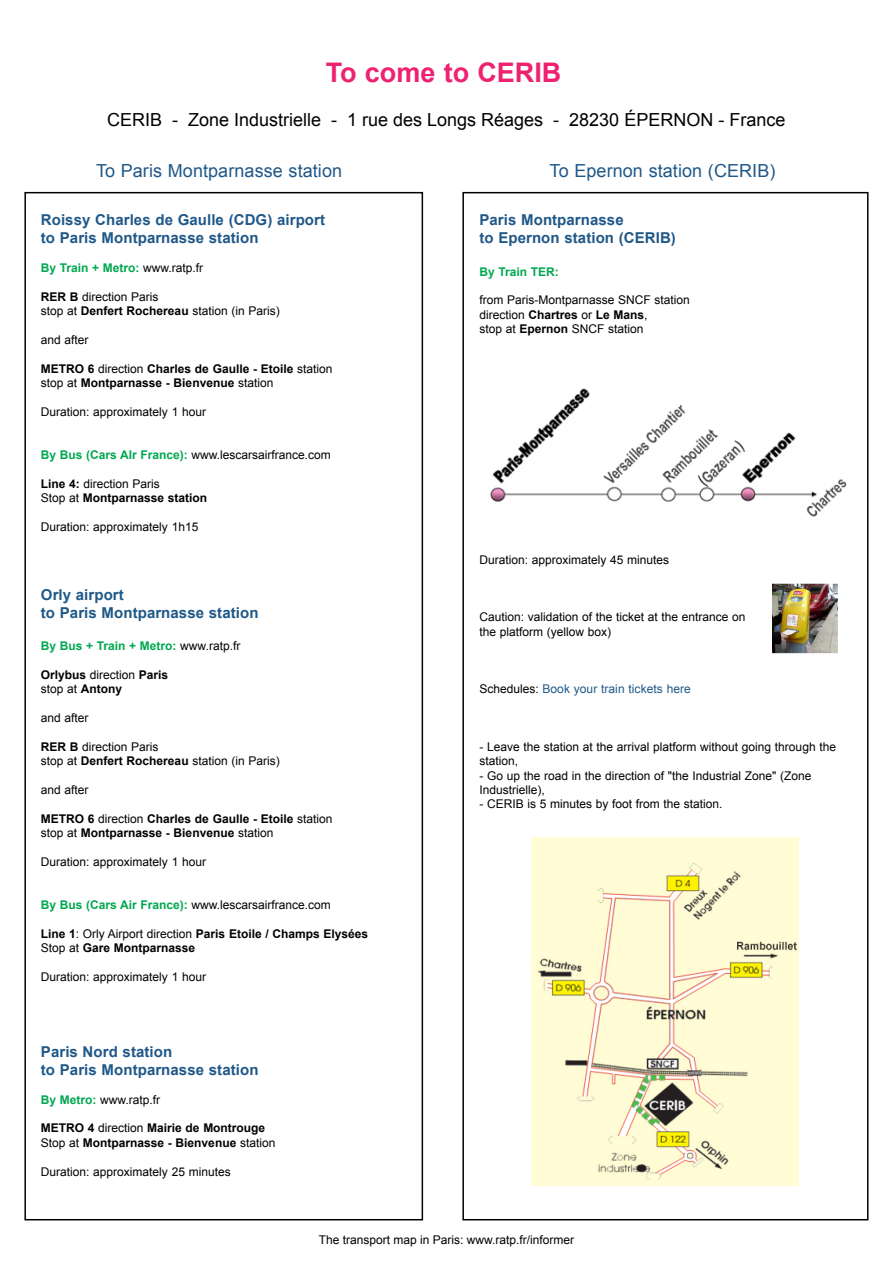
<style>
.page{position:relative;width:893px;height:1263px;background:#fff}
.page>*{position:absolute;margin:0;border:0;box-sizing:border-box;transform-origin:0 0}
.t1{font:700 27px "Arial";color:#ed2270}
.t2{font:18px "Arial";color:#000}
.t3{font:18px "Arial";letter-spacing:.005em;color:#205888}
.t4{font:700 15px/18px "Arial";letter-spacing:.005em;color:#205888}
.t5{font:12px/14.4px "Arial";color:#000}
.t6{font:700 12px/14.4px "Arial";color:#000}
.t7{font:700 12px "Arial";color:#00a850}
.t8{font:12px "Arial";letter-spacing:.005em;color:#205888}
.s1{font-weight:400;color:#000}
.s2{font-weight:700}
.s3{font-weight:400}
.s4{font-weight:700;color:#00a850}
.s5{color:#000}
</style>
<div class="page">
<div style="left:462px;top:192px;width:406px;height:1028px;border:2px solid #000"></div>
<img style="left:773px;top:584px;width:65px;height:70px">
<img style="left:490px;top:388px;width:357px;height:129px">
<img style="left:532px;top:838px;width:267px;height:348px">
<div style="left:24px;top:192px;width:399px;height:1028px;border:2px solid #000"></div>
<h1 class="t1" style="left:326px;top:54px;width:237px">To come to CERIB</h1>
<h2 class="t2" style="left:107px;top:107px;width:680px">CERIB - Zone Industrielle - 1 rue des Longs Réages - 28230 ÉPERNON - France</h2>
<h2 class="t3" style="left:96px;top:159px;width:248px">To Paris Montparnasse station</h2>
<h2 class="t3" style="left:550px;top:159px;width:227px">To Epernon station (CERIB)</h2>
<p class="t4" style="left:41px;top:211px;width:286px">Roissy Charles de Gaulle (CDG) airport to Paris Montparnasse station</p>
<p class="t7" style="left:41px;top:260px;width:164px">By Train + Metro: <span class="s1">www.ratp.fr</span></p>
<p class="t5" style="left:41px;top:289px;width:240px"><span class="s2">RER B</span> direction Paris<br>stop at <span class="s2">Denfert Rochereau</span> station (in Paris)</p>
<p class="t5" style="left:41px;top:333px;width:49px">and after</p>
<p class="t6" style="left:41px;top:362px;width:293px">METRO 6 <span class="s3">direction</span> Charles de Gaulle - Etoile <span class="s3">station stop at</span> Montparnasse - Bienvenue <span class="s3">station</span></p>
<p class="t5" style="left:41px;top:405px;width:167px">Duration: approximately 1 hour</p>
<p class="t5" style="left:41px;top:448px;width:291px"><span class="s4">By Bus (Cars AIr France):</span> www.lescarsairfrance.com</p>
<p class="t6" style="left:41px;top:477px;width:168px">Line 4: <span class="s3">direction Paris<br>Stop at</span> Montparnasse station</p>
<p class="t5" style="left:41px;top:520px;width:159px">Duration: approximately 1h15</p>
<p class="t4" style="left:41px;top:586px;width:219px">Orly airport<br>to Paris Montparnasse station</p>
<p class="t7" style="left:41px;top:638px;width:201px">By Bus + Train + Metro: <span class="s1">www.ratp.fr</span></p>
<p class="t6" style="left:41px;top:668px;width:129px">Orlybus <span class="s3">direction</span> Paris <span class="s3">stop at</span> Antony</p>
<p class="t5" style="left:41px;top:711px;width:49px">and after</p>
<p class="t5" style="left:41px;top:739px;width:240px"><span class="s2">RER B</span> direction Paris<br>stop at <span class="s2">Denfert Rochereau</span> station (in Paris)</p>
<p class="t5" style="left:41px;top:783px;width:49px">and after</p>
<p class="t6" style="left:41px;top:812px;width:293px">METRO 6 <span class="s3">direction</span> Charles de Gaulle - Etoile <span class="s3">station stop at</span> Montparnasse - Bienvenue <span class="s3">station</span></p>
<p class="t5" style="left:41px;top:855px;width:167px">Duration: approximately 1 hour</p>
<p class="t5" style="left:41px;top:898px;width:291px"><span class="s4">By Bus (Cars Air France):</span> www.lescarsairfrance.com</p>
<p class="t6" style="left:41px;top:927px;width:329px">Line 1<span class="s3">: Orly Airport direction</span> Paris Etoile / Champs Elysées<br><span class="s3">Stop at</span> Gare Montparnasse</p>
<p class="t5" style="left:41px;top:970px;width:167px">Duration: approximately 1 hour</p>
<p class="t4" style="left:41px;top:1043px;width:219px">Paris Nord station<br>to Paris Montparnasse station</p>
<p class="t5" style="left:41px;top:1092px;width:121px"><span class="s4">By Metro:</span> www.ratp.fr</p>
<p class="t6" style="left:41px;top:1121px;width:236px">METRO 4 <span class="s3">direction</span> Mairie de Montrouge<br><span class="s3">Stop at</span> Montparnasse - Bienvenue <span class="s3">station</span></p>
<p class="t5" style="left:41px;top:1164px;width:191px">Duration: approximately 25 minutes</p>
<p class="t4" style="left:479px;top:211px;width:198px">Paris Montparnasse<br>to Epernon station (CERIB)</p>
<p class="t7" style="left:479px;top:263px;width:81px">By Train TER:</p>
<p class="t5" style="left:479px;top:293px;width:212px">from Paris-Montparnasse SNCF station direction <span class="s2">Chartres</span> or <span class="s2">Le Mans</span>,<br>stop at <span class="s2">Epernon</span> SNCF station</p>
<p class="t5" style="left:479px;top:552px;width:191px">Duration: approximately 45 minutes</p>
<p class="t5" style="left:479px;top:610px;width:268px">Caution: validation of the ticket at the entrance on the platform (yellow box)</p>
<p class="t8" style="left:479px;top:681px;width:213px"><span class="s5">Schedules:</span> Book your train tickets here</p>
<p class="t5" style="left:479px;top:739px;width:358px">- Leave the station at the arrival platform without going through the station,</p>
<p class="t5" style="left:479px;top:768px;width:334px">- Go up the road in the direction of "the Industrial Zone" (Zone<br>Industrielle),</p>
<p class="t5" style="left:479px;top:797px;width:245px">- CERIB is 5 minutes by foot from the station.</p>
<p class="t5" style="left:319px;top:1232px;width:257px">The transport map in Paris: www.ratp.fr/informer</p>
</div>
